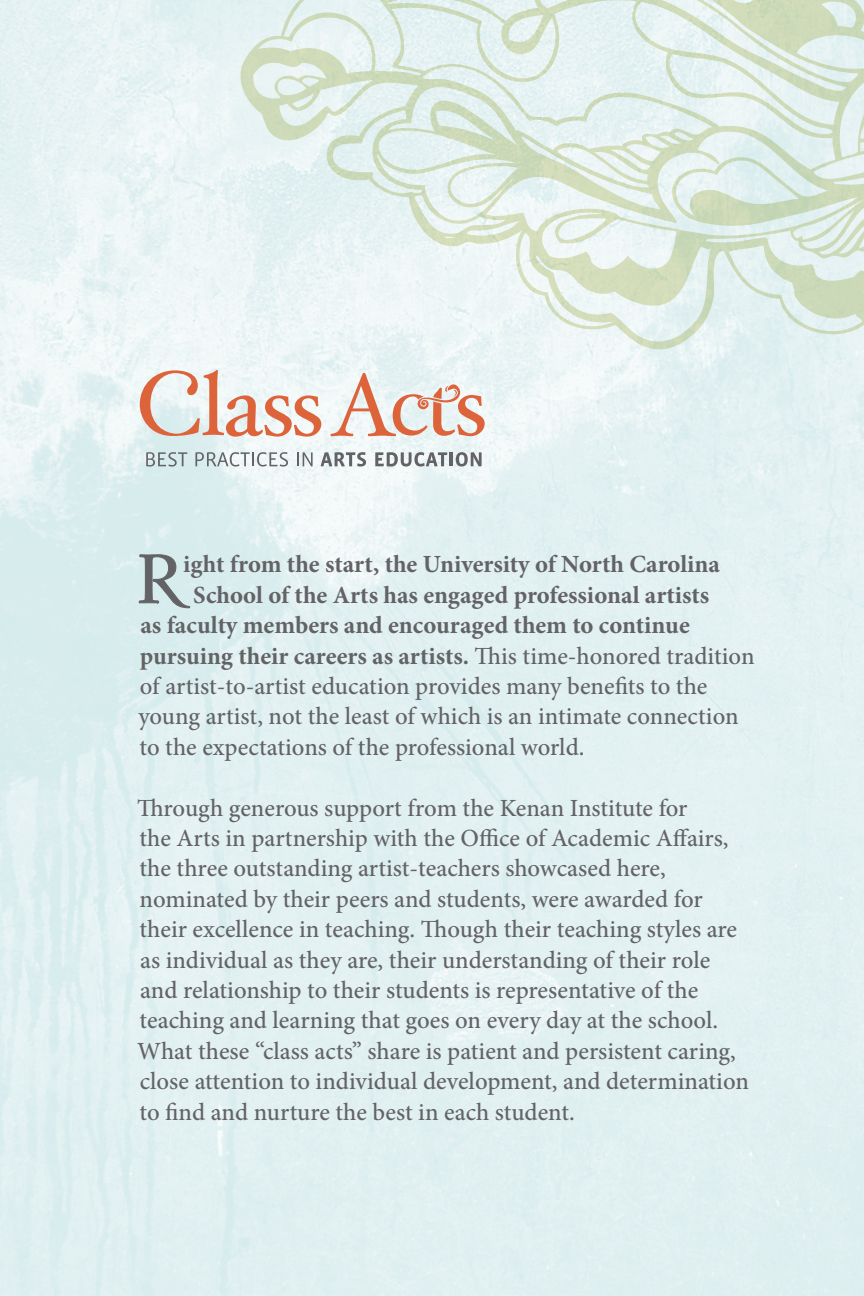
<style>
.page{position:relative;width:864px;height:1296px;background:#fff}
.page>*{position:absolute;margin:0;border:0;box-sizing:border-box;transform-origin:0 0}
.t1{font:67.4px "Aquamarine Titling OT";color:#636366}
.t2{font:500 24.8px/30.4px "Minion Pro";letter-spacing:-.005em;color:#636366}
.t3{font:700 24.8px "Minion Pro";color:#636366}
.s1{font-weight:500}
</style>
<div class="page">
<img style="left:0;top:0;width:864px;height:1296px">
<svg style="left:238px;top:0;width:626px;height:350px;background:#e1ece4"></svg>
<svg style="left:139px;top:555px;width:51px;height:53px;background:#c9dcdd"></svg>
<svg style="left:140px;top:370px;width:181px;height:67px"></svg>
<svg style="left:456px;top:452px;width:26px;height:15px"></svg>
<svg style="left:321px;top:452px;width:45px;height:15px"></svg>
<svg style="left:297px;top:452px;width:16px;height:14px"></svg>
<hr style="left:450px;top:452px;width:3px;height:14px;background:#636366">
<svg style="left:146px;top:452px;width:41px;height:15px"></svg>
<svg style="left:195px;top:452px;width:93px;height:15px"></svg>
<svg style="left:375px;top:452px;width:72px;height:15px"></svg>
<svg style="left:331px;top:373px;width:154px;height:63px"></svg>
<p class="t1" style="left:136px;top:537px;width:48px">R</p>
<p class="t3" style="left:183px;top:547px;width:538px">ight from the start, the University of North Carolina</p>
<p class="t3" style="left:193px;top:577px;width:518px">School of the Arts has engaged professional artists</p>
<p class="t3" style="left:140px;top:608px;width:551px">as faculty members and encouraged them to continue</p>
<p class="t3" style="left:140px;top:638px;width:616px">pursuing their careers as artists. <span class="s1">This time-honored tradition</span></p>
<p class="t2" style="left:140px;top:671px;width:569px">of artist-to-artist education provides many benefits to the</p>
<p class="t2" style="left:138px;top:701px;width:602px">young artist, not the least of which is an intimate connection</p>
<p class="t2" style="left:139px;top:732px;width:446px">to the expectations of the professional world.</p>
<p class="t2" style="left:137px;top:793px;width:613px">Through generous support from the Kenan Institute for<br>the Arts in partnership with the Office of Academic Affairs, the three outstanding artist-teachers showcased here, nominated by their peers and students, were awarded for their excellence in teaching. Though their teaching styles are as individual as they are, their understanding of their role and relationship to their students is representative of the teaching and learning that goes on every day at the school.<br>What these “class acts” share is patient and persistent caring, close attention to individual development, and determination to find and nurture the best in each student.</p>
</div>
